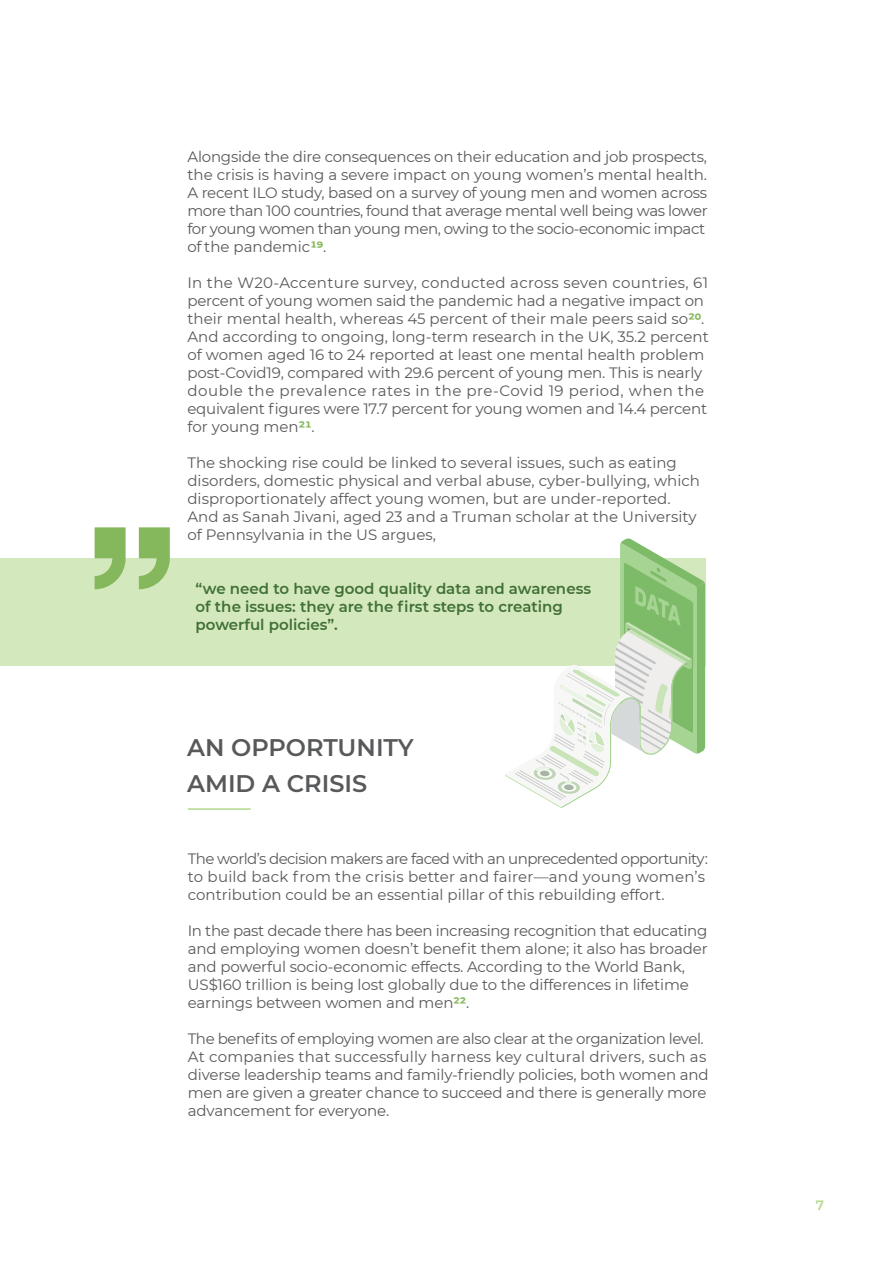
<style>
.page{position:relative;width:893px;height:1263px;background:#fff}
.page>*{position:absolute;margin:0;border:0;box-sizing:border-box;transform-origin:0 0}
.t1{font:600 24px/36px "Montserrat";color:#58595b}
.t2{font:15px/18px "Montserrat";letter-spacing:-.01em;color:#58595b}
.t3{font:600 15px/18px "Montserrat";color:#407036}
.t4{font:600 13.5px "Montserrat";color:#b3d98f}
.s1{font-weight:700;color:#85b85c}
</style>
<div class="page">
<div style="left:0;top:558px;width:705px;height:108px;background:#d4e8bd"></div>
<svg style="left:95px;top:527px;width:75px;height:62px"></svg>
<svg style="left:505px;top:538px;width:200px;height:270px"></svg>
<hr style="left:188px;top:808px;width:63px;height:2px;background:#b3d98f">
<p class="t2" style="left:187px;top:147px;width:522px">Alongside the dire consequences on their education and job prospects, the crisis is having a severe impact on young women’s mental health.<br>A recent ILO study, based on a survey of young men and women across more than 100 countries, found that average mental well being was lower for young women than young men, owing to the socio-economic impact of the pandemic<span class="s1">19</span>.</p>
<p class="t2" style="left:187px;top:273px;width:523px">In the W20-Accenture survey, conducted across seven countries, 61 percent of young women said the pandemic had a negative impact on their mental health, whereas 45 percent of their male peers said so<span class="s1">20</span>.<br>And according to ongoing, long-term research in the UK, 35.2 percent of women aged 16 to 24 reported at least one mental health problem post-Covid19, compared with 29.6 percent of young men. This is nearly double the prevalence rates in the pre-Covid 19 period, when the equivalent figures were 17.7 percent for young women and 14.4 percent for young men<span class="s1">21</span>.</p>
<p class="t2" style="left:187px;top:453px;width:514px">The shocking rise could be linked to several issues, such as eating disorders, domestic physical and verbal abuse, cyber-bullying, which disproportionately affect young women, but are under-reported.<br>And as Sanah Jivani, aged 23 and a Truman scholar at the University of Pennsylvania in the US argues,</p>
<p class="t3" style="left:196px;top:579px;width:397px">“we need to have good quality data and awareness of the issues: they are the first steps to creating powerful policies”.</p>
<h1 class="t1" style="left:187px;top:728px;width:228px">AN OPPORTUNITY<br>AMID A CRISIS</h1>
<p class="t2" style="left:188px;top:849px;width:522px">The world’s decision makers are faced with an unprecedented opportunity: to build back from the crisis better and fairer—and young women’s contribution could be an essential pillar of this rebuilding effort.</p>
<p class="t2" style="left:188px;top:921px;width:521px">In the past decade there has been increasing recognition that educating and employing women doesn’t benefit them alone; it also has broader and powerful socio-economic effects. According to the World Bank, US$160 trillion is being lost globally due to the differences in lifetime earnings between women and men<span class="s1">22</span>.</p>
<p class="t2" style="left:188px;top:1029px;width:522px">The benefits of employing women are also clear at the organization level.<br>At companies that successfully harness key cultural drivers, such as diverse leadership teams and family-friendly policies, both women and men are given a greater chance to succeed and there is generally more advancement for everyone.</p>
<p class="t4" style="left:816px;top:1195px;width:10px">7</p>
</div>
